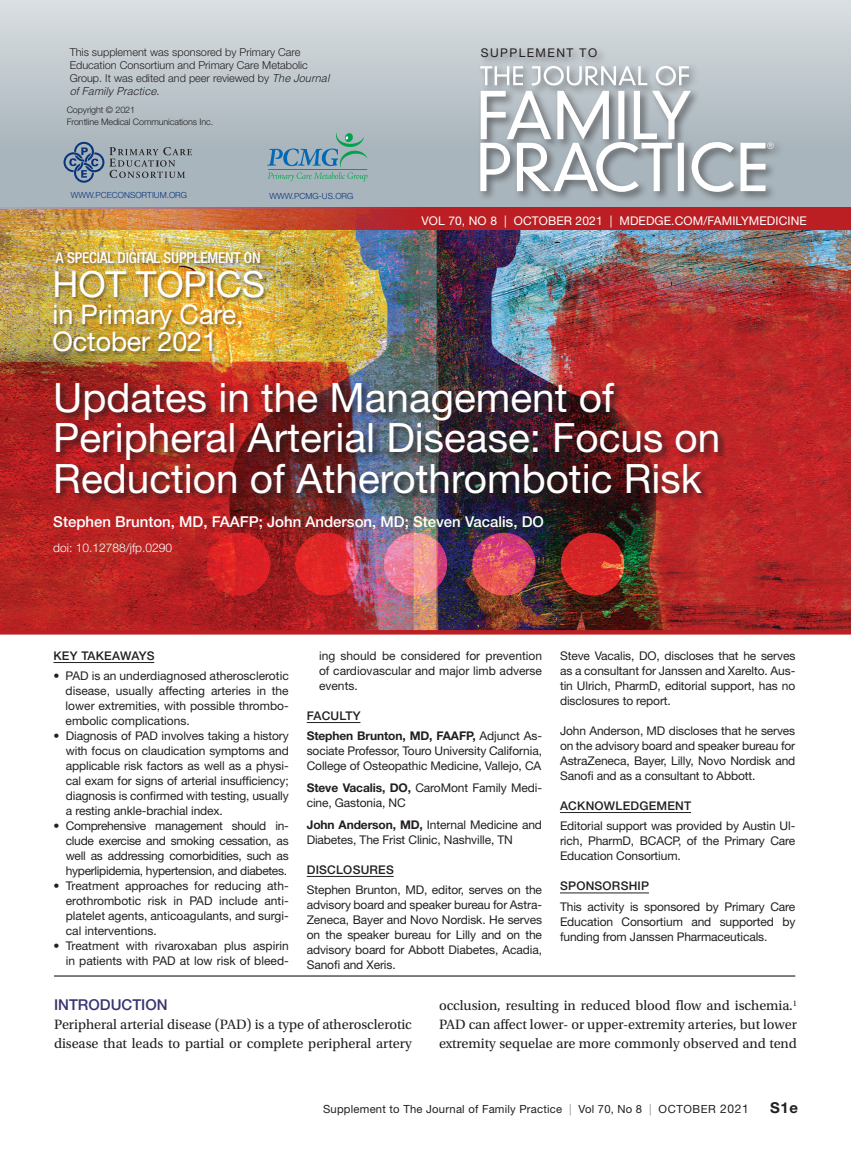
<style>
.page{position:relative;width:851px;height:1161px;background:#fff}
.page>*{position:absolute;margin:0;border:0;box-sizing:border-box;transform-origin:0 0}
.Headline{font:40.5px/40.5px "Helvetica Neue LT Std";color:#fff}
.t1{font:36px "Helvetica Neue LT Std";letter-spacing:-.005em;color:#fff}
.t2{font:27px/27px "Helvetica Neue LT Std";letter-spacing:-.005em;color:#fff}
.bio{font:500 15px "Helvetica Neue LT Std";color:#fff}
.t3{font:500 condensed 15px "Helvetica Neue LT Std";letter-spacing:-.01em;color:#fff}
.t4{font:500 15px "Helvetica Neue LT Std";color:#383571}
.t5{font:700 15px "Helvetica Neue LT Std";color:#231f20}
.t2-2{font:14.25px/18.8px "Utopia Std";letter-spacing:-.005em;color:#231f20}
.CME_Text{font:12px/15px "Helvetica Neue LT Std";letter-spacing:-.01em;color:#231f20;text-align:justify}
.CME_header{font:500 12px "Helvetica Neue LT Std";letter-spacing:.02em;color:#231f20}
.Headline-2{font:12px "Helvetica Neue LT Std";letter-spacing:.01em;color:#fff}
.bio-2{font:300 12px "Helvetica Neue LT Std";color:#fff}
.Text{font:12px "Helvetica Neue LT Std";letter-spacing:.12em;color:#231f20}
.t6{font:11.25px "Helvetica Neue LT Std";letter-spacing:.02em;color:#231f20}
.t7{font:300 10.95px/13px "Helvetica Neue LT Std";color:#231f20}
.CME__small_copy{font:300 9px "Helvetica Neue LT Std";letter-spacing:-.01em;color:#231f20}
.Body_Copy__no_indent{font:300 8.4px "Helvetica Neue LT Std";color:#08347b}
.t8{font:8.4px "Neuzeit SLT Std";color:#fff}
.s1{font-family:"Helvetica LT Std";font-style:italic}
.s2{font-weight:700}
.s3{color:#939598}
.s4{font-size:12px}
</style>
<div class="page">
<img style="left:0;top:230px;width:850px;height:400px">
<div style="left:0;top:0;width:850px;height:209px;background:linear-gradient(to bottom,#d6dcdf,#9facb4)"></div>
<div style="left:477px;top:45px;width:306px;height:158px;background:#231f20;opacity:.55"></div>
<svg style="left:480px;top:66px;width:285px;height:126px"></svg>
<svg style="left:63px;top:142px;width:129px;height:41px;background:#8e9ca9"></svg>
<svg style="left:267px;top:132px;width:100px;height:49px;background:#8eadb4"></svg>
<hr style="left:268px;top:169px;width:99px;height:1px;background:#00a34c">
<img style="left:0;top:208px;width:850px;height:22px">
<div style="left:55px;top:381px;width:671px;height:121px;background:#231f20;opacity:.75"></div>
<div style="left:53px;top:252px;width:215px;height:104px;background:#231f20;opacity:.45"></div>
<div style="left:0;top:630px;width:850px;height:5px;background:#bb1f23"></div>
<hr style="left:53px;top:662px;width:101px;height:1px;background:#231f20">
<hr style="left:307px;top:722px;width:53px;height:1px;background:#231f20">
<hr style="left:307px;top:876px;width:86px;height:1px;background:#231f20">
<hr style="left:560px;top:812px;width:131px;height:1px;background:#231f20">
<hr style="left:560px;top:893px;width:89px;height:1px;background:#231f20">
<hr style="left:54px;top:976px;width:741px;height:1px;background:#000">
<p class="t7" style="left:70px;top:45px;width:261px">This supplement was sponsored by Primary Care Education Consortium and Primary Care Metabolic Group. It was edited and peer reviewed by <span class="s1">The Journal of Family Practice</span>.</p>
<p class="CME__small_copy" style="left:67px;top:104px;width:70px">Copyright © 2021</p>
<p class="CME__small_copy" style="left:67px;top:116px;width:148px">Frontline Medical Communications Inc.</p>
<p class="Body_Copy__no_indent" style="left:71px;top:190px;width:118px">WWW.PCECONSORTIUM.ORG</p>
<p class="Body_Copy__no_indent" style="left:269px;top:191px;width:85px">WWW.PCMG-US.ORG</p>
<p class="t3" style="left:56px;top:248px;width:206px">A SPECIAL DIGITAL SUPPLEMENT ON</p>
<p class="t1" style="left:52px;top:262px;width:214px">HOT TOPICS</p>
<p class="t2" style="left:52px;top:300px;width:192px">in Primary Care,<br>October 2021</p>
<p class="Text" style="left:481px;top:46px;width:118px">SUPPLEMENT TO</p>
<p class="t8" style="left:767px;top:141px;width:8px">®</p>
<p class="Headline-2" style="left:421px;top:213px;width:387px">VOL 70, NO 8 | OCTOBER 2021 | MDEDGE.COM/FAMILYMEDICINE</p>
<p class="Headline" style="left:53px;top:377px;width:668px">Updates in the Management of<br>Peripheral Arterial Disease: Focus on<br>Reduction of Atherothrombotic Risk</p>
<p class="bio" style="left:53px;top:513px;width:492px">Stephen Brunton, MD, FAAFP; John Anderson, MD; Steven Vacalis, DO</p>
<p class="bio-2" style="left:53px;top:541px;width:120px">doi: 10.12788/jfp.0290</p>
<p class="CME_header" style="left:53px;top:648px;width:102px">KEY TAKEAWAYS</p>
<p class="CME_Text" style="left:66px;top:668px;width:225px;text-indent:-12px">• PAD is an underdiagnosed atherosclerotic disease, usually affecting arteries in the lower extremities, with possible thrombo&shy;embolic complications.</p>
<p class="CME_Text" style="left:66px;top:728px;width:224px;text-indent:-12px">• Diagnosis of PAD involves taking a history with focus on claudication symptoms and applicable risk factors as well as a physi&shy;cal exam for signs of arterial insufficiency; diagnosis is confirmed with testing, usually a resting ankle-brachial index.</p>
<p class="CME_Text" style="left:66px;top:818px;width:224px;text-indent:-12px">• Comprehensive management should in&shy;clude exercise and smoking cessation, as well as addressing comorbidities, such as hyperlipidemia, hypertension, and diabetes.</p>
<p class="CME_Text" style="left:66px;top:878px;width:224px;text-indent:-12px">• Treatment approaches for reducing ath&shy;erothrombotic risk in PAD include anti&shy;platelet agents, anticoagulants, and surgi&shy;cal interventions.</p>
<p class="CME_Text" style="left:53px;top:938px;width:237px;text-align:right">• Treatment with rivaroxaban plus aspirin in patients with PAD at low risk of bleed-</p>
<p class="CME_Text" style="left:319px;top:648px;width:224px">ing should be considered for prevention of cardiovascular and major limb adverse events.</p>
<p class="CME_header" style="left:307px;top:708px;width:55px">FACULTY</p>
<p class="CME_Text" style="left:307px;top:728px;width:237px"><span class="s2">Stephen Brunton, MD, FAAFP,</span> Adjunct As&shy;sociate Professor, Touro University California, College of Osteopathic Medicine, Vallejo, CA</p>
<p class="CME_Text" style="left:307px;top:780px;width:237px"><span class="s2">Steve Vacalis, DO,</span> CaroMont Family Medi&shy;cine, Gastonia, NC</p>
<p class="CME_Text" style="left:307px;top:817px;width:237px"><span class="s2">John Anderson, MD,</span> Internal Medicine and<br>Diabetes, The Frist Clinic, Nashville, TN</p>
<p class="CME_header" style="left:307px;top:862px;width:89px">DISCLOSURES</p>
<p class="CME_Text" style="left:307px;top:882px;width:237px">Stephen Brunton, MD, editor, serves on the advisory board and speaker bureau for Astra-Zeneca, Bayer and Novo Nordisk. He serves on the speaker bureau for Lilly and on the advisory board for Abbott Diabetes, Acadia, Sanofi and Xeris.</p>
<p class="CME_Text" style="left:560px;top:648px;width:237px">Steve Vacalis, DO, discloses that he serves as a consultant for Janssen and Xarelto. Aus&shy;tin Ulrich, PharmD, editorial support, has no disclosures to report.</p>
<p class="CME_Text" style="left:560px;top:723px;width:237px">John Anderson, MD discloses that he serves on the advisory board and speaker bureau for AstraZeneca, Bayer, Lilly, Novo Nordisk and Sanofi and as a consultant to Abbott.</p>
<p class="CME_header" style="left:560px;top:798px;width:133px">ACKNOWLEDGEMENT</p>
<p class="CME_Text" style="left:560px;top:818px;width:237px">Editorial support was provided by Austin Ul&shy;rich, PharmD, BCACP, of the Primary Care Education Consortium.</p>
<p class="CME_header" style="left:560px;top:879px;width:91px">SPONSORSHIP</p>
<p class="CME_Text" style="left:560px;top:899px;width:237px">This activity is sponsored by Primary Care Education Consortium and supported by funding from Janssen Pharmaceuticals.</p>
<h1 class="t4" style="left:54px;top:996px;width:115px">INTRODUCTION</h1>
<p class="t2-2" style="left:54px;top:1015px;width:359px">Peripheral arterial disease (PAD) is a type of atherosclerotic disease that leads to partial or complete peripheral artery</p>
<p class="t2-2" style="left:439px;top:997px;width:359px;text-align:justify">occlusion, resulting in reduced blood flow and ischemia.<sup>1<br></sup>PAD can affect lower- or upper-extremity arteries, but lower extremity sequelae are more commonly observed and tend</p>
<p class="t6" style="left:323px;top:1102px;width:427px">Supplement to The Journal of Family Practice <span class="s3">|</span> Vol 70, No 8 <span class="s3">|</span> OCTOBER <span class="s4">2021</span></p>
<p class="t5" style="left:770px;top:1099px;width:29px">S1e</p>
</div>
